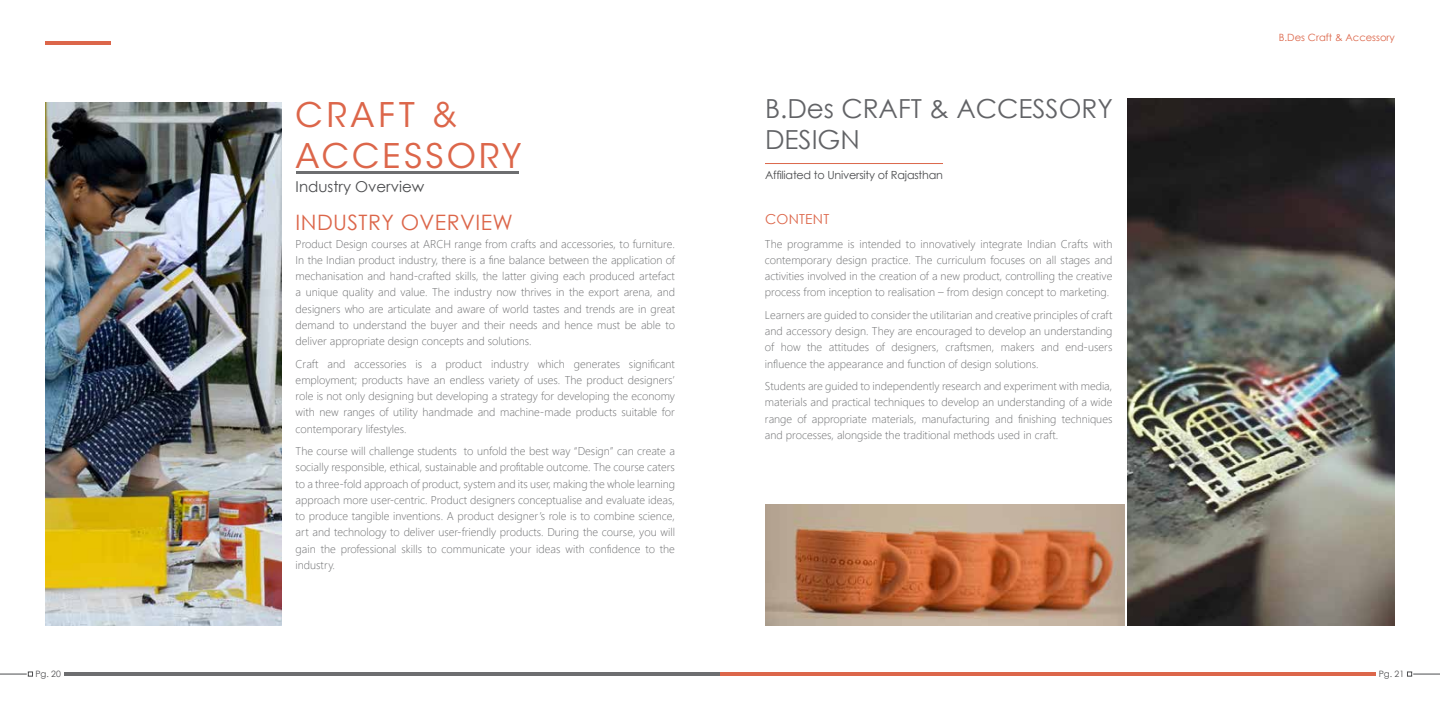
<style>
.page{position:relative;width:1440px;height:720px;background:#fff}
.page>*{position:absolute;margin:0;border:0;box-sizing:border-box;transform-origin:0 0}
.t1{font:33.75px/40.5px "ITC Avant Garde Std";letter-spacing:.1em;color:#dc664a}
.t2{font:26.25px/31.5px "Century Gothic";color:#626366}
.t3{font:21.25px "Century Gothic";letter-spacing:.02em;color:#dc664a}
.t4{font:15px "Century Gothic";color:#4c4d4f}
.t5{font:13.75px "Century Gothic";letter-spacing:.02em;color:#dc664a}
.t6{font:300 11.25px/16.2px "Segoe UI";color:#6d6e70;text-align:justify}
.t7{font:11.12px "Century Gothic";letter-spacing:-.02em;color:#4c4d4f}
.t8{font:10px "Century Gothic";color:#dc664a}
.t9{font:8.75px "Century Gothic";color:#4d4d4f}
</style>
<div class="page">
<svg style="left:0;top:672px;width:33px;height:4px"></svg>
<svg style="left:1407px;top:672px;width:33px;height:4px"></svg>
<hr style="left:64px;top:672px;width:656px;height:4px;background:#6d6e70">
<hr style="left:720px;top:672px;width:656px;height:4px;background:#dc664a">
<hr style="left:45px;top:41px;width:65px;height:4px;background:#dc664a">
<hr style="left:296px;top:171px;width:222px;height:2px;background:#6d6e70">
<img style="left:46px;top:102px;width:235px;height:524px">
<img style="left:1128px;top:98px;width:267px;height:528px">
<hr style="left:765px;top:163px;width:178px;height:1px;background:#dc664a">
<img style="left:765px;top:504px;width:359px;height:122px">
<h1 class="t1" style="left:296px;top:95px;width:227px">CRAFT &amp;<br>ACCESSORY</h1>
<h3 class="t4" style="left:296px;top:177px;width:130px">Industry Overview</h3>
<h3 class="t3" style="left:296px;top:207px;width:219px">INDUSTRY OVERVIEW</h3>
<p class="t6" style="left:296px;top:235px;width:381px">Product Design courses at ARCH range from crafts and accessories, to furniture.<br>In the Indian product industry, there is a fine balance between the application of mechanisation and hand-crafted skills, the latter giving each produced artefact a unique quality and value. The industry now thrives in the export arena, and designers who are articulate and aware of world tastes and trends are in great demand to understand the buyer and their needs and hence must be able to deliver appropriate design concepts and solutions.</p>
<p class="t6" style="left:296px;top:355px;width:381px">Craft and accessories is a product industry which generates significant employment; products have an endless variety of uses. The product designers’ role is not only designing but developing a strategy for developing the economy with new ranges of utility handmade and machine-made products suitable for contemporary lifestyles.</p>
<p class="t6" style="left:296px;top:443px;width:381px">The course will challenge students to unfold the best way “Design” can create a socially responsible, ethical, sustainable and profitable outcome. The course caters to a three-fold approach of product, system and its user, making the whole learning approach more user-centric. Product designers conceptualise and evaluate ideas, to produce tangible inventions. A product designer’s role is to combine science, art and technology to deliver user-friendly products. During the course, you will gain the professional skills to communicate your ideas with confidence to the industry.</p>
<h2 class="t2" style="left:765px;top:92px;width:350px">B.Des CRAFT &amp; ACCESSORY<br>DESIGN</h2>
<p class="t7" style="left:765px;top:167px;width:179px">Affiliated to University of Rajasthan</p>
<p class="t5" style="left:765px;top:210px;width:66px">CONTENT</p>
<p class="t6" style="left:765px;top:235px;width:349px">The programme is intended to innovatively integrate Indian Crafts with contemporary design practice. The curriculum focuses on all stages and activities involved in the creation of a new product, controlling the creative process from inception to realisation – from design concept to marketing.</p>
<p class="t6" style="left:765px;top:306px;width:349px">Learners are guided to consider the utilitarian and creative principles of craft and accessory design. They are encouraged to develop an understanding of how the attitudes of designers, craftsmen, makers and end-users influence the appearance and function of design solutions.</p>
<p class="t6" style="left:765px;top:377px;width:349px">Students are guided to independently research and experiment with media, materials and practical techniques to develop an understanding of a wide range of appropriate materials, manufacturing and finishing techniques and processes, alongside the traditional methods used in craft.</p>
<p class="t8" style="left:1279px;top:31px;width:118px">B.Des Craft &amp; Accessory</p>
<p class="t9" style="left:35px;top:667px;width:27px">Pg. 20</p>
<p class="t9" style="left:1379px;top:667px;width:27px">Pg. 21</p>
</div>
